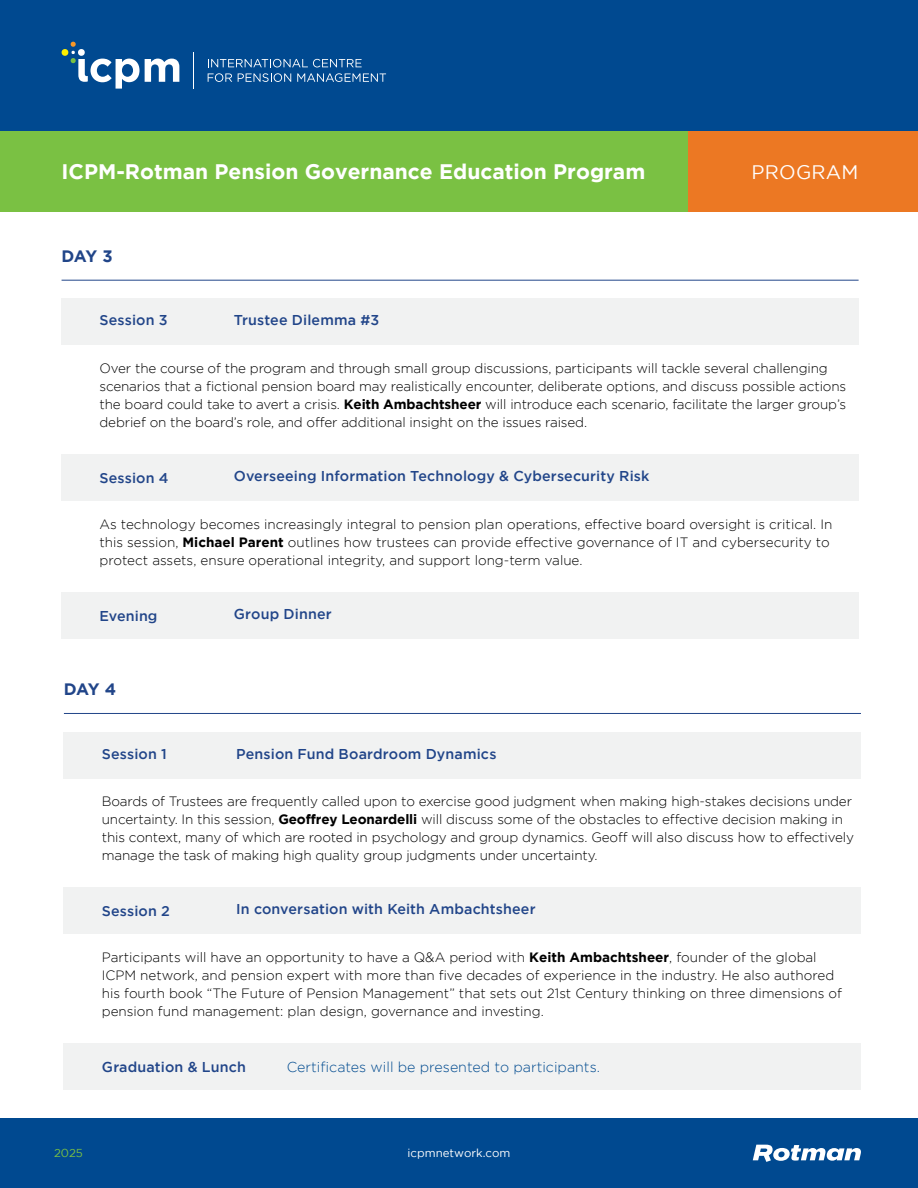
<style>
.page{position:relative;width:918px;height:1188px;background:#fff}
.page>*{position:absolute;margin:0;border:0;box-sizing:border-box;transform-origin:0 0}
.t1{font:700 21px "Gotham";color:#fff}
.t2{font:19.5px "Gotham";letter-spacing:.015em;color:#fff}
.t3{font:700 16.5px "Gotham";letter-spacing:-.055em;color:#214589}
.t4{font:500 14.25px "Gotham";letter-spacing:.01em;color:#214589}
.t5{font:300 14.25px "Gotham";color:#004a8f}
.t6{font:300 13.5px/18px "Gotham";letter-spacing:-.01em;color:#000}
.t7{font:11.55px "Gotham";color:#fff}
.t8{font:11.55px "Gotham";color:#7ac143}
.s1{font-weight:700}
</style>
<div class="page">
<div style="left:0;top:0;width:918px;height:131px;background:#004990"></div>
<svg style="left:208px;top:59px;width:154px;height:8px"></svg>
<svg style="left:208px;top:73px;width:24px;height:9px"></svg>
<svg style="left:238px;top:73px;width:53px;height:9px"></svg>
<svg style="left:297px;top:73px;width:89px;height:9px"></svg>
<hr style="left:193px;top:52px;width:1px;height:37px;background:#fff">
<svg style="left:62px;top:42px;width:117px;height:47px"></svg>
<div style="left:0;top:131px;width:688px;height:81px;background:#7ac143"></div>
<div style="left:688px;top:131px;width:230px;height:81px;background:#ec7823"></div>
<div style="left:0;top:1119px;width:918px;height:69px;background:#004990"></div>
<div style="left:62px;top:454px;width:797px;height:47px;background:#f1f2f2"></div>
<div style="left:62px;top:592px;width:797px;height:47px;background:#f1f2f2"></div>
<hr style="left:62px;top:280px;width:797px;height:1px;background:#214589">
<svg style="left:753px;top:1145px;width:108px;height:17px"></svg>
<div style="left:62px;top:298px;width:797px;height:47px;background:#f1f2f2"></div>
<div style="left:64px;top:732px;width:797px;height:47px;background:#f1f2f2"></div>
<div style="left:64px;top:887px;width:797px;height:47px;background:#f1f2f2"></div>
<hr style="left:64px;top:713px;width:797px;height:1px;background:#214589">
<div style="left:64px;top:1043px;width:797px;height:47px;background:#f1f2f2"></div>
<p class="t1" style="left:62px;top:160px;width:585px">ICPM-Rotman Pension Governance Education Program</p>
<p class="t2" style="left:752px;top:161px;width:108px">PROGRAM</p>
<p class="t3" style="left:62px;top:247px;width:53px">DAY 3</p>
<p class="t4" style="left:99px;top:312px;width:70px">Session 3</p>
<p class="t4" style="left:234px;top:312px;width:147px">Trustee Dilemma #3</p>
<p class="t6" style="left:99px;top:359px;width:748px">Over the course of the program and through small group discussions, participants will tackle several challenging scenarios that a fictional pension board may realistically encounter, deliberate options, and discuss possible actions the board could take to avert a crisis. <span class="s1">Keith Ambachtsheer</span> will introduce each scenario, facilitate the larger group’s debrief on the board’s role, and offer additional insight on the issues raised.</p>
<p class="t4" style="left:99px;top:470px;width:71px">Session 4</p>
<p class="t4" style="left:234px;top:468px;width:417px">Overseeing Information Technology &amp; Cybersecurity Risk</p>
<p class="t6" style="left:99px;top:515px;width:734px">As technology becomes increasingly integral to pension plan operations, effective board oversight is critical. In this session, <span class="s1">Michael Parent</span> outlines how trustees can provide effective governance of IT and cybersecurity to protect assets, ensure operational integrity, and support long-term value.</p>
<p class="t4" style="left:99px;top:607px;width:60px">Evening</p>
<p class="t4" style="left:234px;top:606px;width:99px">Group Dinner</p>
<p class="t3" style="left:64px;top:680px;width:54px">DAY 4</p>
<p class="t4" style="left:102px;top:746px;width:67px">Session 1</p>
<p class="t4" style="left:236px;top:746px;width:262px">Pension Fund Boardroom Dynamics</p>
<p class="t6" style="left:102px;top:792px;width:754px">Boards of Trustees are frequently called upon to exercise good judgment when making high-stakes decisions under uncertainty. In this session, <span class="s1">Geoffrey Leonardelli</span> will discuss some of the obstacles to effective decision making in this context, many of which are rooted in psychology and group dynamics. Geoff will also discuss how to effectively manage the task of making high quality group judgments under uncertainty.</p>
<p class="t4" style="left:102px;top:903px;width:70px">Session 2</p>
<p class="t4" style="left:236px;top:901px;width:301px">In conversation with Keith Ambachtsheer</p>
<p class="t6" style="left:102px;top:948px;width:742px">Participants will have an opportunity to have a Q&amp;A period with <span class="s1">Keith Ambachtsheer</span>, founder of the global ICPM network, and pension expert with more than five decades of experience in the industry. He also authored his fourth book “The Future of Pension Management” that sets out 21st Century thinking on three dimensions of pension fund management: plan design, governance and investing.</p>
<p class="t4" style="left:102px;top:1059px;width:146px">Graduation &amp; Lunch</p>
<p class="t5" style="left:287px;top:1059px;width:315px">Certificates will be presented to participants.</p>
<p class="t8" style="left:54px;top:1147px;width:31px">2025</p>
<p class="t7" style="left:408px;top:1147px;width:104px">icpmnetwork.com</p>
</div>
